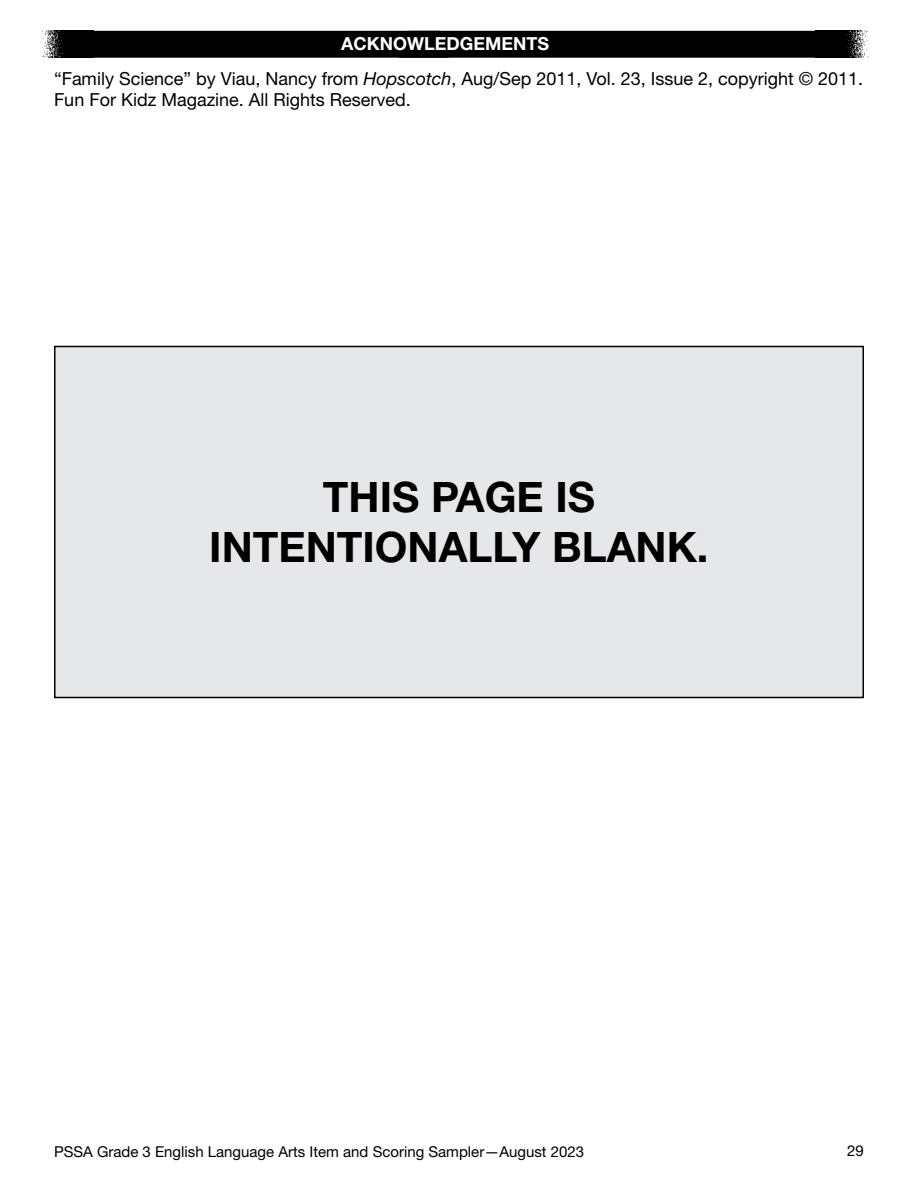
<style>
.page{position:relative;width:918px;height:1188px;background:#fff}
.page>*{position:absolute;margin:0;border:0;box-sizing:border-box;transform-origin:0 0}
.t1{font:700 42px/50.4px "Ryfvtr Helvetica Neue LT Std";color:#000;text-align:center}
.t2{font:18px/21.6px "Kblmxk Helvetica Neue LT Std";color:#000}
.t3{font:700 18px "Tsyggs Helvetica Neue LT Std";color:#fff}
.t4{font:15px "Wpmhvy Helvetica Neue LT Std";color:#000}
.t5{font:15px "Kblmxk Helvetica Neue LT Std";color:#000}
.s1{font-family:"Kmkmrg Helvetica Neue LT Std";font-style:italic}
</style>
<div class="page">
<img style="left:42px;top:31px;width:52px;height:27px">
<img style="left:816px;top:31px;width:52px;height:27px">
<div style="left:94px;top:31px;width:722px;height:27px;background:#000"></div>
<div style="left:55px;top:346px;width:808px;height:352px;background:#e6e7e8"></div>
<div style="left:54px;top:346px;width:810px;height:352px;border:2px solid #000"></div>
<h2 class="t3" style="left:341px;top:33px;width:210px">ACKNOWLEDGEMENTS</h2>
<p class="t2" style="left:54px;top:67px;width:811px">“Family Science” by Viau, Nancy from <span class="s1">Hopscotch</span>, Aug/Sep 2011, Vol . 23, Issue 2, copyright © 2011 .<br>Fun For Kidz Magazine . All Rights Reserved .</p>
<h1 class="t1" style="left:209px;top:471px;width:501px">THIS PAGE IS<br>INTENTIONALLY BLANK.</h1>
<p class="t4" style="left:54px;top:1142px;width:532px">PSSA Grade 3 English Language Arts Item and Scoring Sampler—August 2023</p>
<p class="t5" style="left:847px;top:1142px;width:18px">29</p>
</div>
